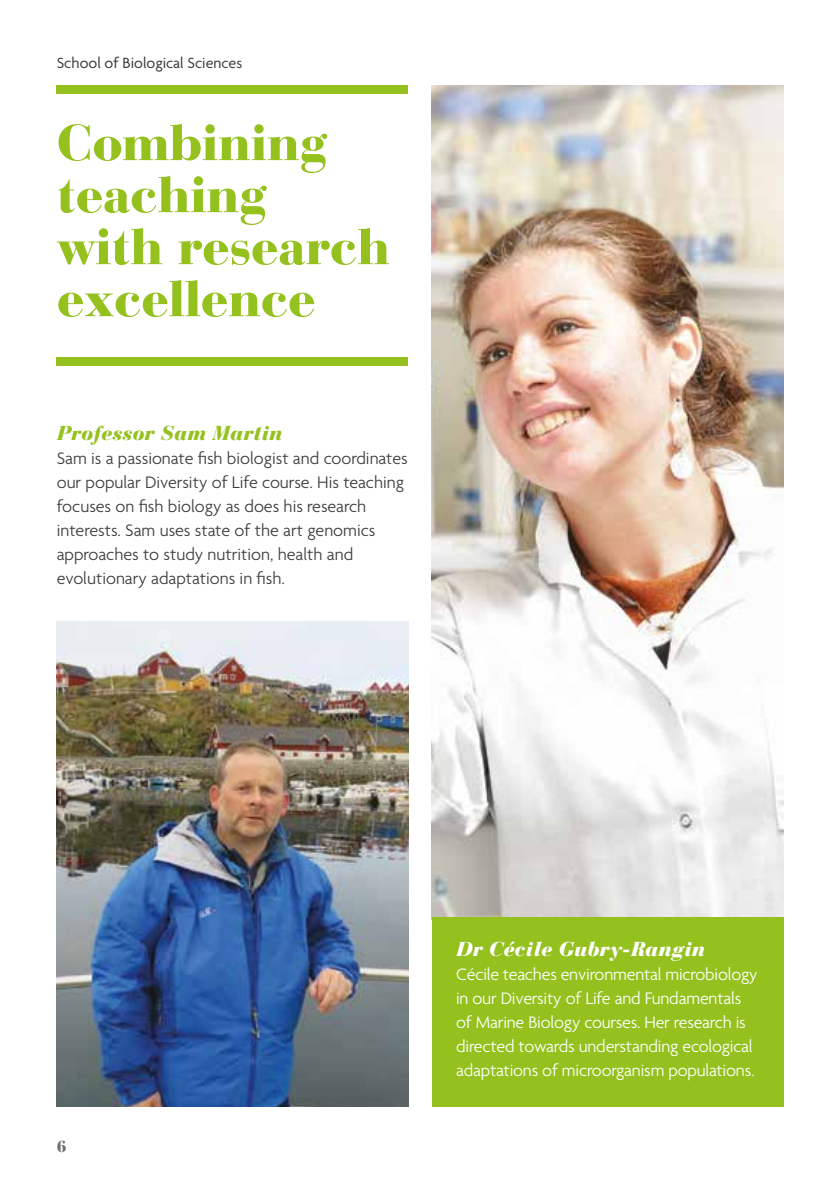
<style>
.page{position:relative;width:840px;height:1191px;background:#fff}
.page>*{position:absolute;margin:0;border:0;box-sizing:border-box;transform-origin:0 0}
.t1{font:900 50px/52px "Bauer Bodoni Std";letter-spacing:-.01em;color:#95c11f}
.t2{font:italic 900 20px "Bauer Bodoni";color:#fff}
.t3{font:italic 900 20px "Bauer Bodoni";color:#95c11f}
.t4{font:300 18px/24px "Agenda";color:#3c3c3b}
.t5{font:300 18px/24px "Agenda";letter-spacing:-.01em;color:#fff}
.t6{font:16px "Agenda";color:#3c3c3b}
.t7{font:900 16px "Bauer Bodoni";color:#706f6f}
</style>
<div class="page">
<div style="left:57px;top:85px;width:351px;height:9px;background:#95c11f"></div>
<div style="left:57px;top:357px;width:351px;height:9px;background:#95c11f"></div>
<img style="left:57px;top:621px;width:351px;height:485px">
<img style="left:431px;top:85px;width:351px;height:832px">
<div style="left:431px;top:917px;width:352px;height:189px;background:#95c11f"></div>
<p class="t6" style="left:57px;top:54px;width:187px">School of Biological Sciences</p>
<h1 class="t1" style="left:57px;top:117px;width:335px">Combining teaching<br>with research excellence</h1>
<p class="t3" style="left:57px;top:421px;width:227px">Professor Sam Martin</p>
<p class="t4" style="left:57px;top:447px;width:352px">Sam is a passionate fish biologist and coordinates our popular Diversity of Life course. His teaching focuses on fish biology as does his research interests. Sam uses state of the art genomics approaches to study nutrition, health and evolutionary adaptations in fish.</p>
<p class="t7" style="left:57px;top:1137px;width:11px">6</p>
<p class="t2" style="left:456px;top:937px;width:250px">Dr Cécile Gubry-Rangin</p>
<p class="t5" style="left:456px;top:963px;width:303px">Cécile teaches environmental microbiology in our Diversity of Life and Fundamentals of Marine Biology courses. Her research is directed towards understanding ecological adaptations of microorganism populations.</p>
</div>
